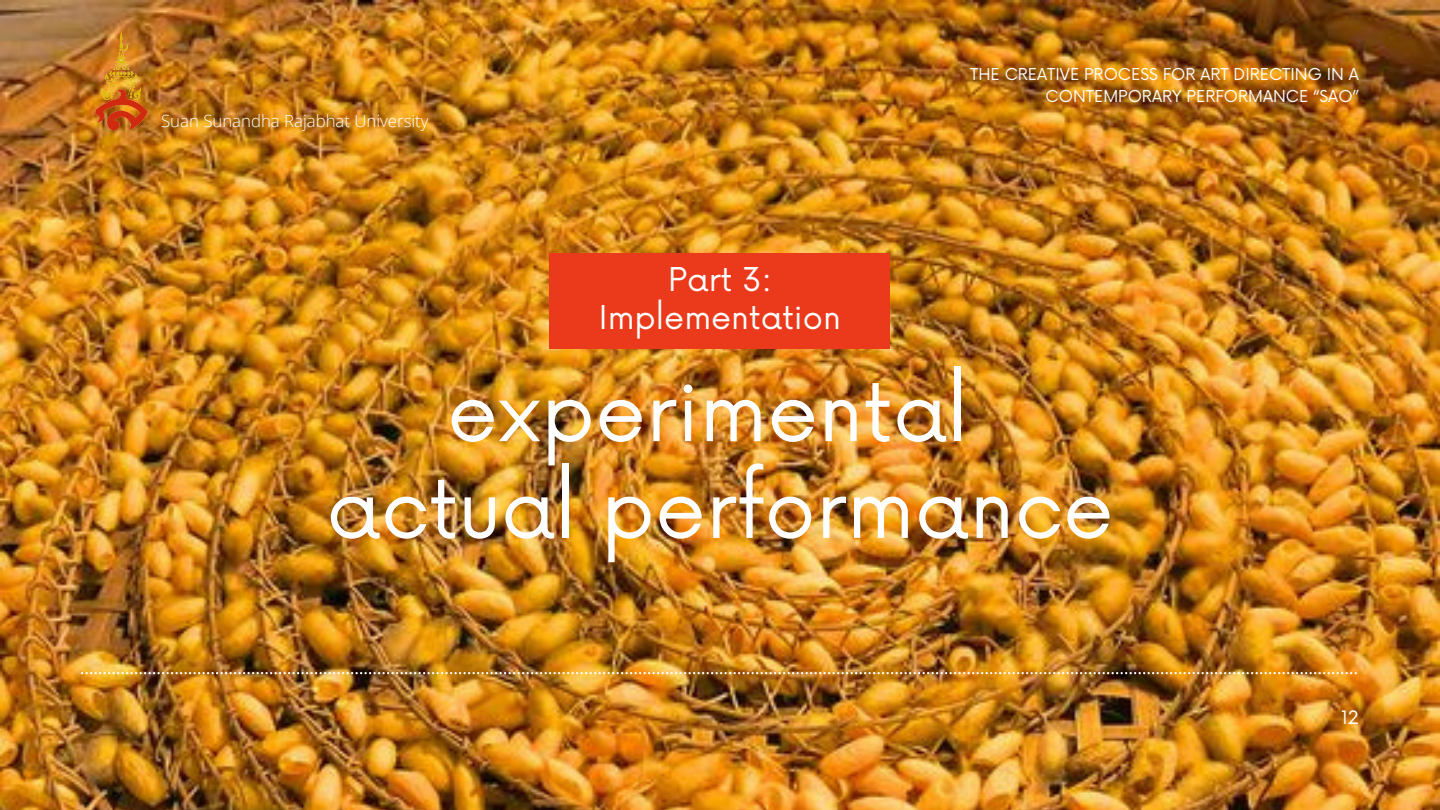
<style>
.page{position:relative;width:1440px;height:810px;background:#fff}
.page>*{position:absolute;margin:0;border:0;box-sizing:border-box;transform-origin:0 0}
.t1{font:81px/96.8px "Now";color:#fff;text-align:center}
.t2{font:32px/38.2px "Now";color:#fff;text-align:center}
.t3{font:18px "Now";color:#fff}
.t4{font:300 16.8px "Open Sans";color:#fff}
.t5{font:16px/21.8px "Now";color:#fff;text-align:right}
</style>
<div class="page">
<img style="left:0;top:0;width:1440px;height:810px">
<div style="left:550px;top:253px;width:340px;height:96px;background:#eb3a1b"></div>
<img style="left:81px;top:672px;width:1276px;height:2px">
<img style="left:81px;top:23px;width:80px;height:113px">
<p class="t4" style="left:161px;top:109px;width:269px">Suan Sunandha Rajabhat University</p>
<p class="t5" style="left:970px;top:64px;width:390px">THE CREATIVE PROCESS FOR ART DIRECTING IN A<br>CONTEMPORARY PERFORMANCE “SAO”</p>
<h2 class="t2" style="left:599px;top:262px;width:244px">Part 3:<br>Implementation</h2>
<h1 class="t1" style="left:326px;top:368px;width:789px">experimental actual performance</h1>
<p class="t3" style="left:1341px;top:707px;width:19px">12</p>
</div>
